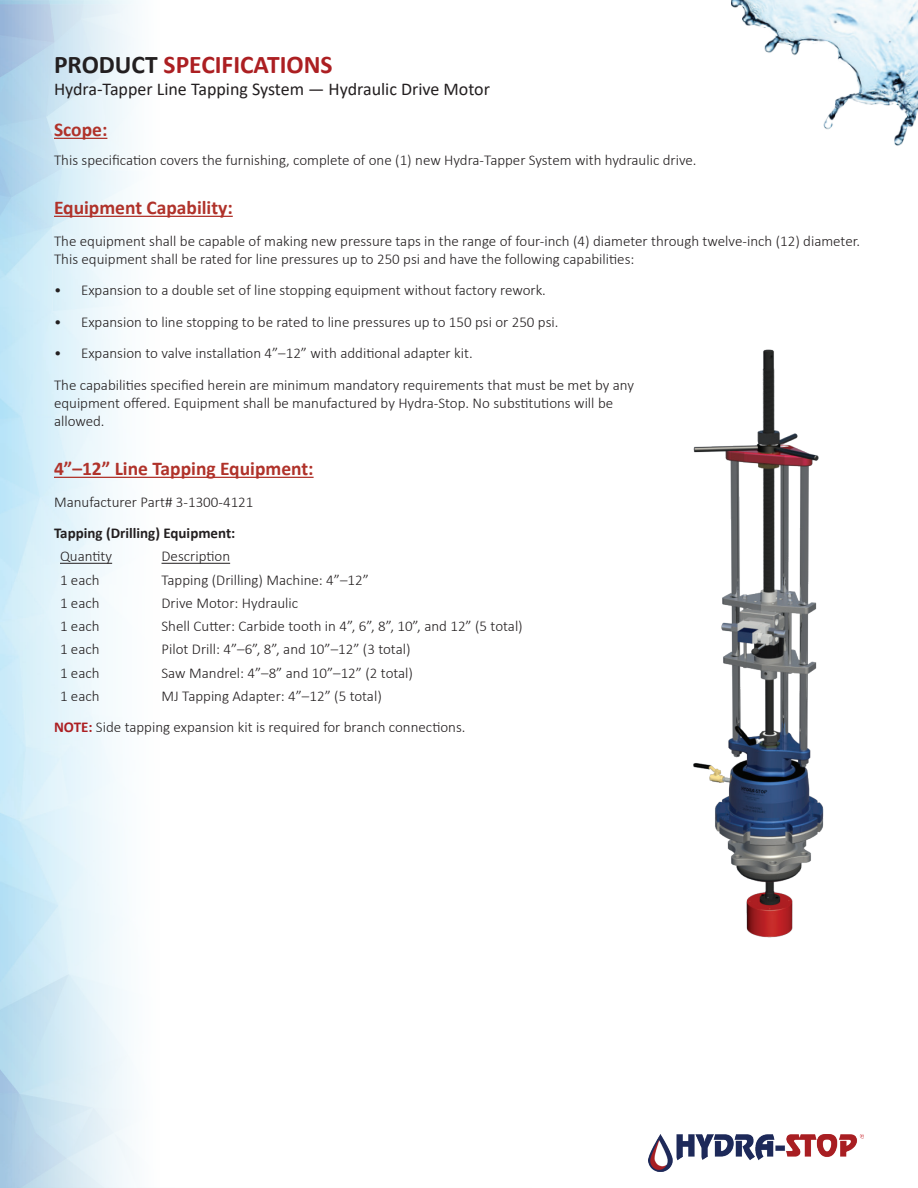
<style>
.page{position:relative;width:918px;height:1188px;background:#fff}
.page>*{position:absolute;margin:0;border:0;box-sizing:border-box;transform-origin:0 0}
.t1{font:700 25.5px "Calibri";color:#ac1f22}
.t2{font:700 19.5px "Calibri";color:#b0322a}
.t3{font:18px "Calibri";color:#231f20}
.t4{font:300 15px/18px "Calibri";color:#231f20}
.t5{font:700 15px "Calibri";color:#231f20}
.s1{color:#231f20}
.s2{font-weight:700;color:#ac1f22}
</style>
<div class="page">
<svg style="left:0;top:0;width:314px;height:1187px"></svg>
<img style="left:731px;top:0;width:187px;height:146px">
<img style="left:648px;top:1134px;width:216px;height:38px">
<hr style="left:54px;top:138px;width:53px;height:1px;background:#b0322a">
<hr style="left:54px;top:216px;width:179px;height:1px;background:#b0322a">
<hr style="left:54px;top:477px;width:260px;height:1px;background:#b0322a">
<hr style="left:60px;top:563px;width:52px;height:1px;background:#231f20">
<hr style="left:162px;top:563px;width:68px;height:1px;background:#231f20">
<img style="left:693px;top:349px;width:131px;height:589px">
<h1 class="t1" style="left:54px;top:47px;width:280px"><span class="s1">PRODUCT</span> SPECIFICATIONS</h1>
<p class="t3" style="left:54px;top:76px;width:438px">Hydra-Tapper Line Tapping System — Hydraulic Drive Motor</p>
<h2 class="t2" style="left:54px;top:116px;width:55px">Scope:</h2>
<p class="t4" style="left:54px;top:151px;width:644px">This specification covers the furnishing, complete of one (1) new Hydra-Tapper System with hydraulic drive.</p>
<h2 class="t2" style="left:54px;top:194px;width:180px">Equipment Capability:</h2>
<p class="t4" style="left:54px;top:232px;width:808px">The equipment shall be capable of making new pressure taps in the range of four-inch (4) diameter through twelve-inch (12) diameter.<br>This equipment shall be rated for line pressures up to 250 psi and have the following capabilities:</p>
<p class="t4" style="left:54px;top:281px;width:493px">• Expansion to a double set of line stopping equipment without factory rework.</p>
<p class="t4" style="left:54px;top:313px;width:506px">• Expansion to line stopping to be rated to line pressures up to 150 psi or 250 psi.</p>
<p class="t4" style="left:54px;top:337px;width:582px;line-height:31.5px">• Expansion to valve installation 4”–12” with additional adapter kit.<br>The capabilities specified herein are minimum mandatory requirements that must be met by any</p>
<p class="t4" style="left:54px;top:394px;width:561px">equipment offered. Equipment shall be manufactured by Hydra-Stop. No substitutions will be allowed.</p>
<h2 class="t2" style="left:54px;top:455px;width:261px">4”–12” Line Tapping Equipment:</h2>
<p class="t4" style="left:54px;top:493px;width:201px">Manufacturer Part# 3-1300-4121</p>
<p class="t5" style="left:54px;top:523px;width:183px">Tapping (Drilling) Equipment:</p>
<p class="t4" style="left:60px;top:547px;width:54px">Quantity</p>
<p class="t4" style="left:162px;top:547px;width:70px">Description</p>
<p class="t4" style="left:60px;top:571px;width:41px">1 each</p>
<p class="t4" style="left:162px;top:571px;width:209px">Tapping (Drilling) Machine: 4”–12”</p>
<p class="t4" style="left:60px;top:594px;width:41px">1 each</p>
<p class="t4" style="left:162px;top:594px;width:138px">Drive Motor: Hydraulic</p>
<p class="t4" style="left:60px;top:617px;width:41px">1 each</p>
<p class="t4" style="left:162px;top:617px;width:363px">Shell Cutter: Carbide tooth in 4”, 6”, 8”, 10”, and 12” (5 total)</p>
<p class="t4" style="left:60px;top:640px;width:41px">1 each</p>
<p class="t4" style="left:162px;top:640px;width:251px">Pilot Drill: 4”–6”, 8”, and 10”–12” (3 total)</p>
<p class="t4" style="left:60px;top:664px;width:41px">1 each</p>
<p class="t4" style="left:162px;top:664px;width:253px">Saw Mandrel: 4”–8” and 10”–12” (2 total)</p>
<p class="t4" style="left:60px;top:687px;width:41px">1 each</p>
<p class="t4" style="left:54px;top:680px;width:413px;line-height:31.5px;text-indent:108px">MJ Tapping Adapter: 4”–12” (5 total)<br><span class="s2">NOTE:</span> Side tapping expansion kit is required for branch connections.</p>
</div>
